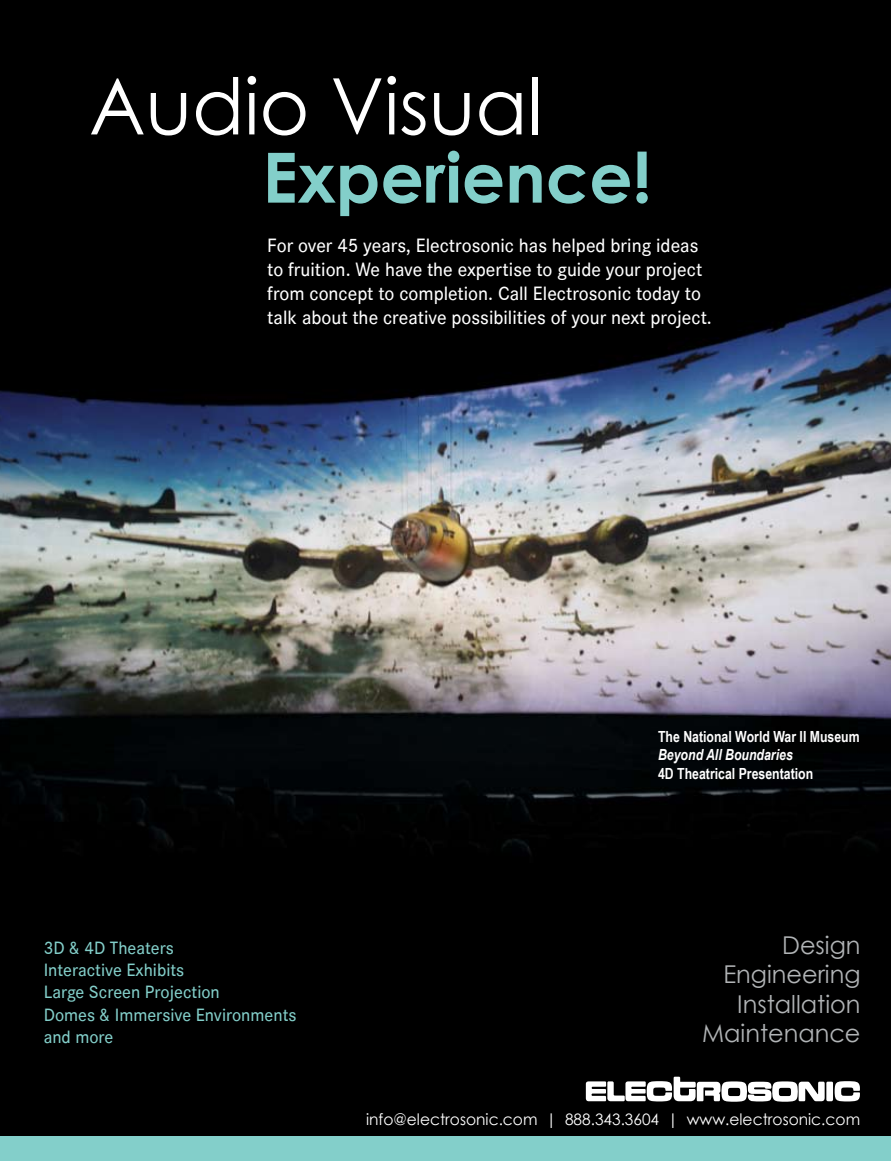
<style>
.page{position:relative;width:891px;height:1161px;background:#000}
.page>*{position:absolute;margin:0;border:0;box-sizing:border-box;transform-origin:0 0}
.t1{font:78px "Century Gothic";color:#fff}
.t2{font:24.6px/29.4px "Century Gothic";color:#b1b4b6;text-align:right}
.t3{font:500 19.95px/24px "Corporate S";color:#fff}
.t4{font:500 18.45px/22px "Corporate S";color:#83cfca}
.t5{font:15.75px "Century Gothic";color:#fff}
.t6{font:700 15.3px "Arial Narrow";color:#fff}
.t7{font:italic 700 15.3px "Arial Narrow";color:#fff}
</style>
<div class="page">
<img style="left:0;top:287px;width:891px;height:567px">
<svg style="left:586px;top:1077px;width:274px;height:25px"></svg>
<div style="left:0;top:1137px;width:891px;height:24px;background:#83cfca"></div>
<svg style="left:268px;top:151px;width:191px;height:65px"></svg>
<svg style="left:465px;top:165px;width:37px;height:39px"></svg>
<svg style="left:510px;top:165px;width:32px;height:38px"></svg>
<svg style="left:549px;top:165px;width:37px;height:39px"></svg>
<svg style="left:592px;top:165px;width:38px;height:39px"></svg>
<svg style="left:636px;top:152px;width:12px;height:52px"></svg>
<h1 class="t1" style="left:89px;top:52px;width:455px">Audio Visual</h1>
<p class="t3" style="left:267px;top:233px;width:446px">For over 45 years, Electrosonic has helped bring ideas to fruition. We have the expertise to guide your project from concept to completion. Call Electrosonic today to talk about the creative possibilities of your next project.</p>
<p class="t4" style="left:44px;top:937px;width:254px">3D &amp; 4D Theaters<br>Interactive Exhibits<br>Large Screen Projection<br>Domes &amp; Immersive Environments and more</p>
<p class="t6" style="left:658px;top:725px;width:203px">The National World War II Museum</p>
<p class="t7" style="left:658px;top:743px;width:136px">Beyond All Boundaries</p>
<p class="t6" style="left:658px;top:762px;width:157px">4D Theatrical Presentation</p>
<p class="t2" style="left:702px;top:930px;width:160px">Design<br>Engineering<br>Installation<br>Maintenance</p>
<p class="t5" style="left:366px;top:1108px;width:496px">info@electrosonic.com | 888.343.3604 | www.electrosonic.com</p>
</div>
